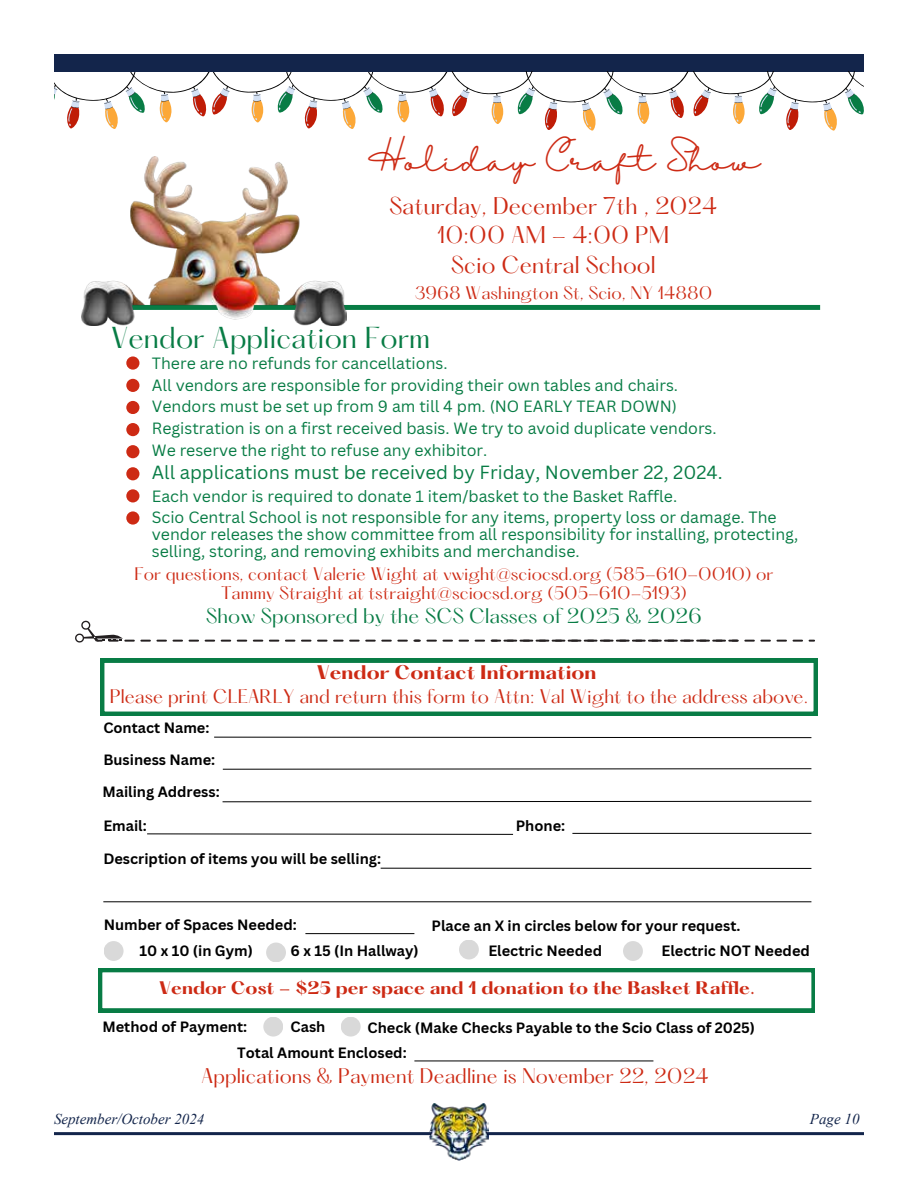
<style>
.page{position:relative;width:918px;height:1188px;background:#fff}
.page>*{position:absolute;margin:0;border:0;box-sizing:border-box;transform-origin:0 0}
.t1{font:29.1px "Halimun";color:#cd2a14}
.t2{font:26.4px "Hatton";color:#087c45}
.t3{font:21.15px/29.2px "Hatton";color:#cd2a14;text-align:center}
.t4{font:18.45px "Canva Sans";color:#087c45}
.t5{font:18.45px "Hatton";color:#cd2a14}
.t6{font:18.45px "Hatton";color:#087c45}
.t7{font:17.25px "Hatton";color:#cd2a14}
.t8{font:700 17.25px "Hatton";color:#cd2a14}
.t9{font:15.9px/21.6px "Canva Sans";color:#087c45}
.t10{font:15.9px/18.9px "Hatton";color:#cd2a14;text-align:center}
.t11{font:700 15.9px "Hatton";color:#cd2a14}
.t12{font:italic 15px "Times New Roman";color:#13254b}
.t13{font:700 14.55px/26.4px "Canva Sans";color:#000;text-align:center}
</style>
<div class="page">
<div style="left:54px;top:54px;width:810px;height:18px;background:#13254b"></div>
<hr style="left:54px;top:1132px;width:810px;height:3px;background:#13254b">
<img style="left:430px;top:1103px;width:58px;height:57px">
<div style="left:102px;top:305px;width:718px;height:5px;background:#087c45"></div>
<svg style="left:214px;top:736px;width:598px;height:3px"></svg>
<div style="left:126px;top:356px;width:13px;height:14px;background:#cd2a14;border-radius:7px"></div>
<div style="left:104px;top:941px;width:20px;height:20px;background:#d9d9d9;border-radius:10px"></div>
<svg style="left:100px;top:659px;width:717px;height:57px"></svg>
<img style="left:82px;top:157px;width:265px;height:169px">
<svg style="left:222px;top:768px;width:590px;height:2px"></svg>
<svg style="left:222px;top:800px;width:590px;height:3px"></svg>
<svg style="left:147px;top:833px;width:367px;height:2px"></svg>
<hr style="left:572px;top:833px;width:239px;height:1px;background:#000">
<hr style="left:381px;top:868px;width:430px;height:1px;background:#000">
<hr style="left:103px;top:901px;width:708px;height:1px;background:#000">
<div style="left:126px;top:379px;width:13px;height:13px;background:#cd2a14;border-radius:7px"></div>
<div style="left:126px;top:401px;width:13px;height:13px;background:#cd2a14;border-radius:7px"></div>
<div style="left:126px;top:423px;width:13px;height:13px;background:#cd2a14;border-radius:7px"></div>
<div style="left:126px;top:445px;width:13px;height:13px;background:#cd2a14;border-radius:7px"></div>
<div style="left:126px;top:467px;width:13px;height:13px;background:#cd2a14;border-radius:7px"></div>
<div style="left:126px;top:489px;width:13px;height:13px;background:#cd2a14;border-radius:7px"></div>
<div style="left:126px;top:511px;width:13px;height:14px;background:#cd2a14;border-radius:7px"></div>
<div style="left:266px;top:943px;width:20px;height:19px;background:#d9d9d9;border-radius:10px"></div>
<hr style="left:305px;top:933px;width:109px;height:1px;background:#000">
<div style="left:459px;top:940px;width:20px;height:19px;background:#d9d9d9;border-radius:10px"></div>
<div style="left:623px;top:941px;width:20px;height:20px;background:#d9d9d9;border-radius:10px"></div>
<svg style="left:98px;top:968px;width:717px;height:44px"></svg>
<div style="left:263px;top:1017px;width:20px;height:20px;background:#d9d9d9;border-radius:10px"></div>
<div style="left:341px;top:1017px;width:20px;height:20px;background:#d9d9d9;border-radius:10px"></div>
<svg style="left:54px;top:72px;width:810px;height:59px"></svg>
<svg style="left:75px;top:620px;width:728px;height:23px"></svg>
<svg style="left:809px;top:640px;width:6px;height:2px"></svg>
<hr style="left:414px;top:1060px;width:239px;height:1px;background:#000">
<h1 class="t1" style="left:367px;top:144px;width:395px">Holiday Craft Show</h1>
<h3 class="t3" style="left:389px;top:192px;width:330px">Saturday, December 7th , 2024<br>10:00 AM - 4:00 PM<br>Scio Central School</h3>
<p class="t10" style="left:415px;top:284px;width:299px">3968 Washington St, Scio, NY 14880</p>
<h2 class="t2" style="left:111px;top:324px;width:321px">Vendor Application Form</h2>
<p class="t9" style="left:152px;top:353px;width:566px">There are no refunds for cancellations.<br>All vendors are responsible for providing their own tables and chairs.<br>Vendors must be set up from 9 am till 4 pm. (NO EARLY TEAR DOWN)<br>Registration is on a first received basis. We try to avoid duplicate vendors.<br>We reserve the right to refuse any exhibitor.</p>
<p class="t4" style="left:152px;top:461px;width:572px">All applications must be received by Friday, November 22, 2024.</p>
<p class="t9" style="left:152px;top:486px;width:527px">Each vendor is required to donate 1 item/basket to the Basket Raffle.</p>
<p class="t9" style="left:152px;top:509px;width:648px;line-height:16.8px">Scio Central School is not responsible for any items, property loss or damage. The vendor releases the show committee from all responsibility for installing, protecting, selling, storing, and removing exhibits and merchandise.</p>
<p class="t10" style="left:134px;top:565px;width:640px">For questions, contact Valerie Wight at vwight@sciocsd.org (585-610-0010) or<br>Tammy Straight at tstraight@sciocsd.org (505-610-5193)</p>
<p class="t6" style="left:206px;top:605px;width:498px">Show Sponsored by the SCS Classes of 2025 &amp; 2026</p>
<p class="t8" style="left:316px;top:663px;width:282px">Vendor Contact Information</p>
<p class="t7" style="left:110px;top:687px;width:700px">Please print CLEARLY and return this form to Attn: Val Wight to the address above.</p>
<p class="t13" style="left:103px;top:715px;width:108px">Contact Name:</p>
<p class="t13" style="left:103px;top:747px;width:113px">Business Name:</p>
<p class="t13" style="left:102px;top:779px;width:119px">Mailing Address:</p>
<p class="t13" style="left:103px;top:812px;width:45px">Email:</p>
<p class="t13" style="left:516px;top:813px;width:51px">Phone:</p>
<p class="t13" style="left:103px;top:846px;width:279px">Description of items you will be selling:</p>
<p class="t13" style="left:104px;top:911px;width:195px">Number of Spaces Needed:<br>10 x 10 (in Gym)</p>
<p class="t13" style="left:488px;top:913px;width:254px;line-height:25.3px;text-align:left;text-indent:-57px">Place an X in circles below for your request.<br>Electric Needed</p>
<p class="t13" style="left:662px;top:938px;width:150px">Electric NOT Needed</p>
<p class="t11" style="left:159px;top:979px;width:598px">Vendor Cost - $25 per space and 1 donation to the Basket Raffle.</p>
<p class="t13" style="left:102px;top:1013px;width:146px">Method of Payment:</p>
<p class="t13" style="left:291px;top:1013px;width:36px">Cash</p>
<p class="t13" style="left:368px;top:1015px;width:389px">Check (Make Checks Payable to the Scio Class of 2025)</p>
<p class="t13" style="left:291px;top:938px;width:130px">6 x 15 (In Hallway)</p>
<p class="t13" style="left:237px;top:1040px;width:171px">Total Amount Enclosed:</p>
<p class="t5" style="left:201px;top:1066px;width:509px">Applications &amp; Payment Deadline is November 22, 2024</p>
<p class="t12" style="left:54px;top:1109px;width:152px">September/October 2024</p>
<p class="t12" style="left:810px;top:1109px;width:51px">Page 10</p>
</div>
